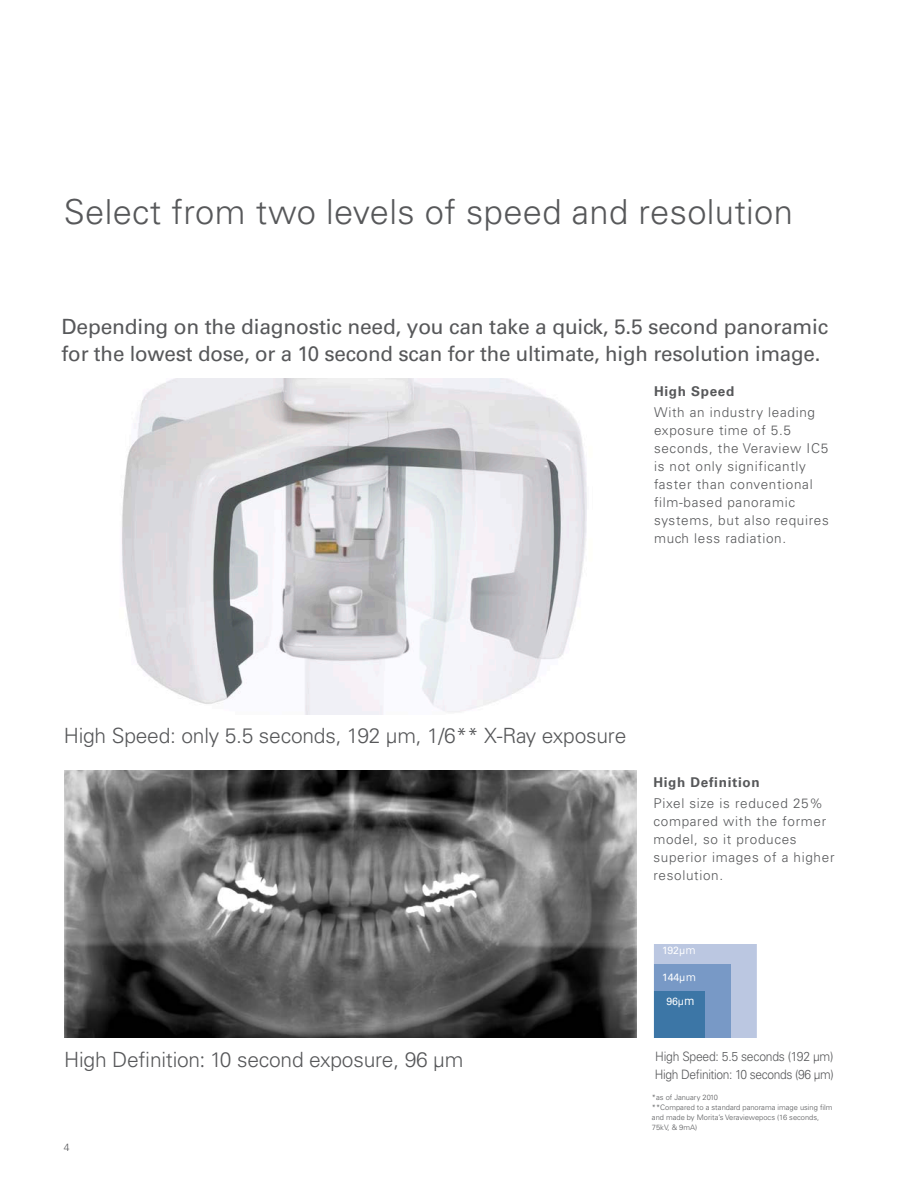
<style>
.page{position:relative;width:918px;height:1188px;background:#fff}
.page>*{position:absolute;margin:0;border:0;box-sizing:border-box;transform-origin:0 0}
.headline_1__28pt{font:300 34.5px "Univers LT Std";letter-spacing:.01em;color:#57585a}
.Headline_18pt_-_engl{font:21px/27px "Univers LT Std";letter-spacing:-.01em;color:#57585a}
.Headline_18pt_-_engl-2{font:300 21px "Univers LT Std";letter-spacing:-.01em;color:#57585a}
.JP_common_copy_head{font:300 13.5px/18px "Univers LT Std";letter-spacing:.05em;color:#57585a}
.JP_common_copy_head-2{font:700 13.5px "Univers LT Std";letter-spacing:.05em;color:#57585a}
.Copy_9pt_-_english{font:300 12.9px/17.5px "Univers LT Std";letter-spacing:-.03em;color:#57585a;scale:.94 1}
.t1{font:10.5px "Univers";color:#fff}
.t2{font:300 10.5px "Univers LT Std";color:#57585a}
.Copy_9pt_-_english-2{font:300 7.5px/9.8px "Univers LT Std";color:#57585a}
.s1{font-family:"Koz Go Pro"}
.s2{font-family:"Shin Go Pro"}
.s3{font-family:"Koz Min Pro";font-weight:400}
</style>
<div class="page">
<img style="left:122px;top:379px;width:465px;height:336px">
<img style="left:64px;top:771px;width:572px;height:267px">
<svg style="left:653px;top:944px;width:104px;height:94px;background:#87a5ca"></svg>
<p class="headline_1__28pt" style="left:64px;top:191px;width:731px">Select from two levels of speed and resolution</p>
<p class="Headline_18pt_-_engl" style="left:62px;top:314px;width:768px">Depending on the diagnostic need, you can take a quick, 5.5 second panoramic for the lowest dose, or a 10 second scan for the ultimate, high resolution image.</p>
<p class="JP_common_copy_head-2" style="left:654px;top:384px;width:82px">High Speed</p>
<p class="JP_common_copy_head" style="left:654px;top:403px;width:176px">With an industry leading exposure time of 5.5 seconds, the Veraview IC5 is not only significantly faster than conventional film-based panoramic systems, but also requires much less radiation.</p>
<p class="Headline_18pt_-_engl-2" style="left:64px;top:723px;width:564px">High Speed: only 5.5 seconds, 192 µm, 1/6** X-Ray exposure</p>
<p class="JP_common_copy_head-2" style="left:653px;top:774px;width:108px">High Definition</p>
<p class="JP_common_copy_head" style="left:653px;top:794px;width:183px">Pixel size is reduced 25% compared with the former model, so it produces superior images of a higher resolution.</p>
<p class="t1" style="left:662px;top:944px;width:35px">192µ<span class="s1">ｍ</span></p>
<p class="t1" style="left:662px;top:971px;width:35px">144µ<span class="s1">ｍ</span></p>
<p class="t1" style="left:666px;top:995px;width:30px">96µ<span class="s2">ｍ</span></p>
<p class="Headline_18pt_-_engl-2" style="left:64px;top:1047px;width:401px">High Definition<span class="s3">:</span> 10 second exposure, 96 µm</p>
<p class="Copy_9pt_-_english" style="left:655px;top:1048px;width:192px">High Speed: 5.5 seconds (192 µm)<br>High Definition: 10 seconds (96 µm)</p>
<p class="t2" style="left:64px;top:1141px;width:7px">4</p>
<p class="Copy_9pt_-_english-2" style="left:652px;top:1093px;width:182px">*as of January 2010<br>**Compared to a standard panorama image using film and made by Morita’s Veraviewepocs (16 seconds,<br>75kV, &amp; 9mA)</p>
</div>
